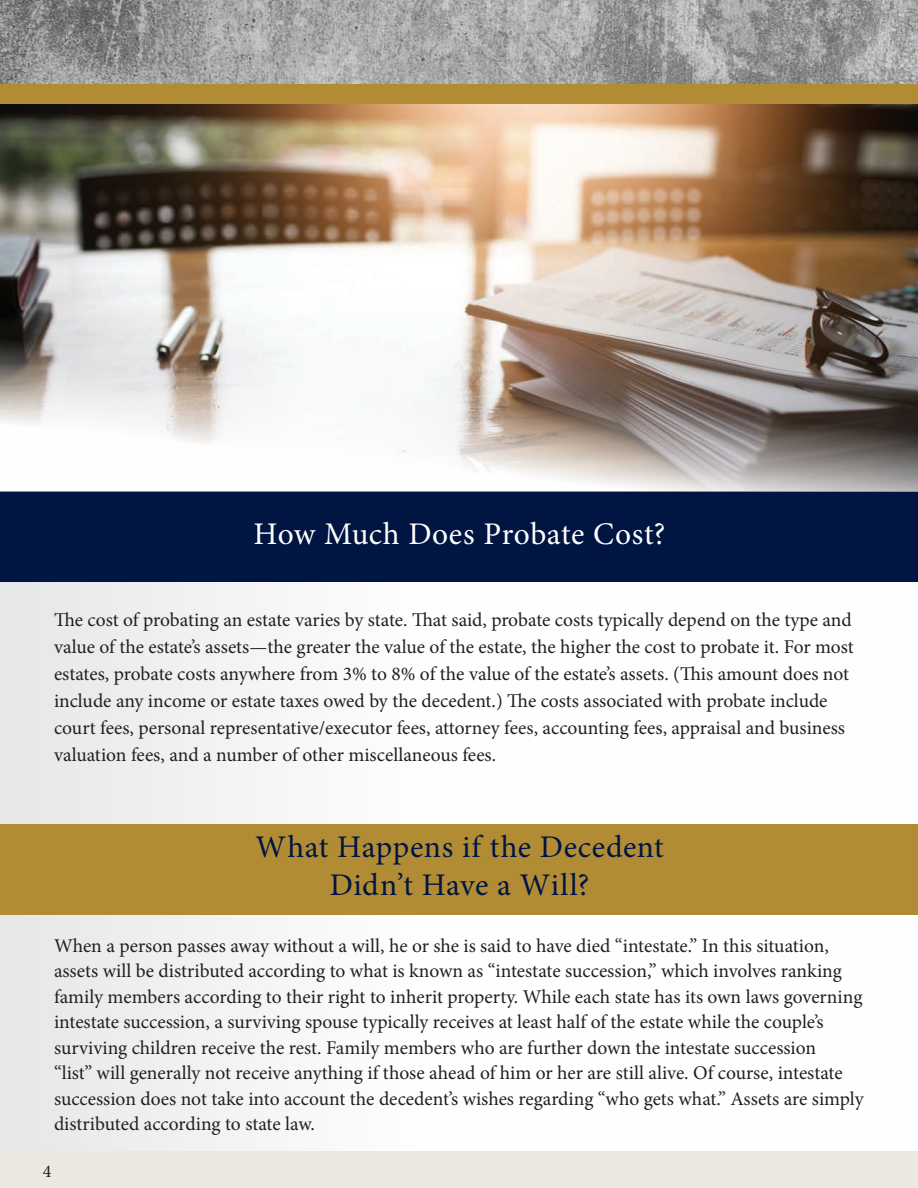
<style>
.page{position:relative;width:918px;height:1188px;background:#fff}
.page>*{position:absolute;margin:0;border:0;box-sizing:border-box;transform-origin:0 0}
.t1{font:31.5px "Minion Pro";letter-spacing:.015em;color:#001542}
.t2{font:31.5px "Minion Pro";letter-spacing:.02em;color:#fff}
.t3{font:19.5px/25.5px "Minion Pro";letter-spacing:-.005em;color:#231f20}
.t4{font:18px "Minion Pro";color:#231f20}
</style>
<div class="page">
<div style="left:0;top:1151px;width:918px;height:37px;background:#ebe8e0"></div>
<div style="left:0;top:545px;width:918px;height:606px;background:linear-gradient(to right,#ededee,#fff)"></div>
<img style="left:0;top:0;width:918px;height:559px">
<div style="left:1px;top:493px;width:917px;height:89px;background:#001542"></div>
<div style="left:1px;top:824px;width:917px;height:90px;background:#b18c34"></div>
<div style="left:0;top:84px;width:918px;height:20px;background:#b18c34"></div>
<p class="t2" style="left:254px;top:513px;width:413px">How Much Does Probate Cost?</p>
<p class="t3" style="left:54px;top:607px;width:801px;line-height:27px">The cost of probating an estate varies by state. That said, probate costs typically depend on the type and value of the estate’s assets—the greater the value of the estate, the higher the cost to probate it. For most estates, probate costs anywhere from 3% to 8% of the value of the estate’s assets. (This amount does not include any income or estate taxes owed by the decedent.) The costs associated with probate include court fees, personal representative/executor fees, attorney fees, accounting fees, appraisal and business valuation fees, and a number of other miscellaneous fees.</p>
<p class="t1" style="left:255px;top:826px;width:410px">What Happens if the Decedent</p>
<p class="t1" style="left:330px;top:864px;width:261px">Didn’t Have a Will?</p>
<p class="t3" style="left:54px;top:933px;width:811px">When a person passes away without a will, he or she is said to have died “intestate.” In this situation, assets will be distributed according to what is known as “intestate succession,” which involves ranking family members according to their right to inherit property. While each state has its own laws governing intestate succession, a surviving spouse typically receives at least half of the estate while the couple’s surviving children receive the rest. Family members who are further down the intestate succession<br>“list” will generally not receive anything if those ahead of him or her are still alive. Of course, intestate succession does not take into account the decedent’s wishes regarding “who gets what.” Assets are simply distributed according to state law.</p>
<p class="t4" style="left:43px;top:1159px;width:10px">4</p>
</div>
